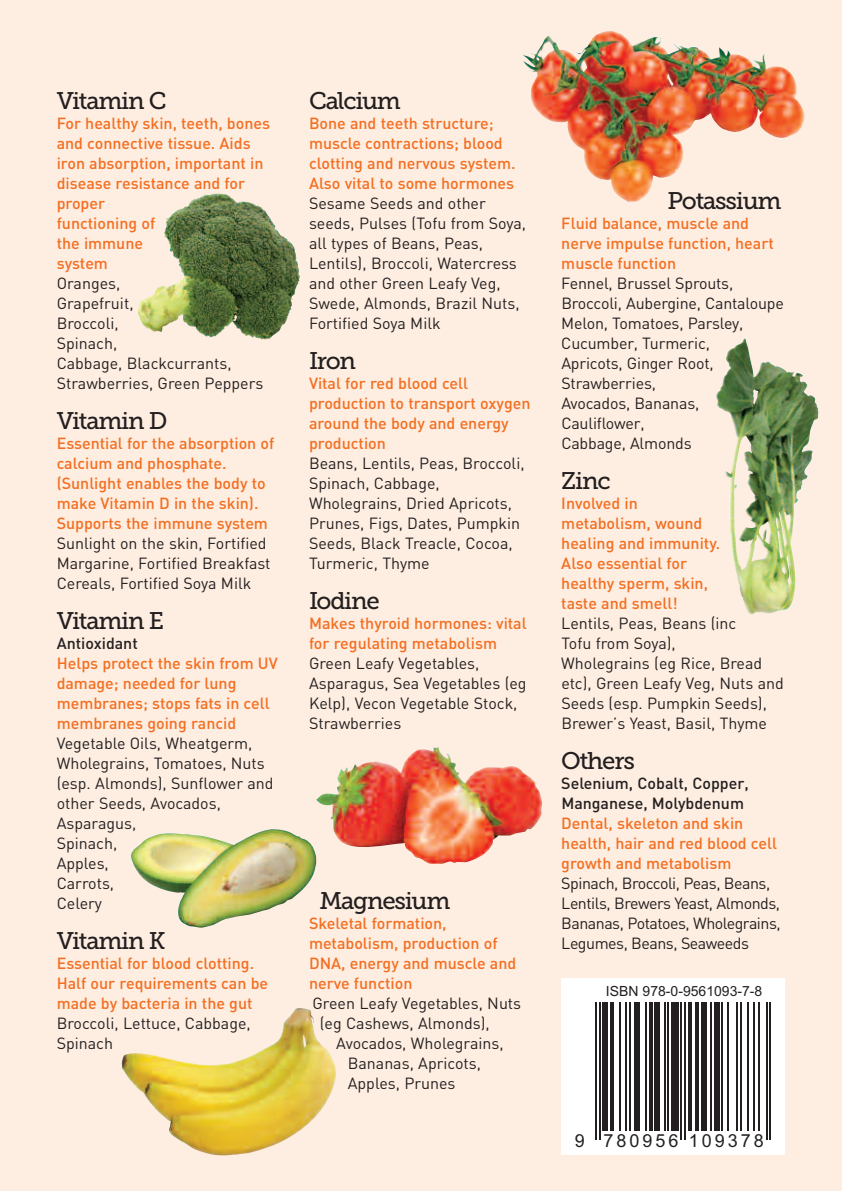
<style>
.page{position:relative;width:842px;height:1191px;background:#feeee1}
.page>*{position:absolute;margin:0;border:0;box-sizing:border-box;transform-origin:0 0}
.t1{font:24px "Museo Slab 500";letter-spacing:-.05em;color:#231f20}
.t2{font:18px "Arial";letter-spacing:.165em;color:#231f20}
.t3{font:16px/20px "DIN";color:#231f20}
.t4{font:500 16px/20px "DIN";color:#f36e21}
.t5{font:16px/20px "DIN";letter-spacing:-.03em;color:#231f20}
.t6{font:500 16px/20px "DIN";color:#231f20}
.t7{font:14px "Arial";color:#231f20}
</style>
<div class="page">
<img style="left:138px;top:193px;width:158px;height:146px">
<img style="left:131px;top:829px;width:185px;height:99px">
<img style="left:316px;top:747px;width:226px;height:117px">
<img style="left:522px;top:31px;width:283px;height:171px">
<img style="left:716px;top:338px;width:102px;height:276px">
<img style="left:121px;top:1008px;width:215px;height:147px">
<div style="left:561px;top:978px;width:224px;height:177px;background:#fff"></div>
<hr style="left:595px;top:1002px;width:2px;height:138px;background:#231f20">
<hr style="left:599px;top:1002px;width:2px;height:138px;background:#231f20">
<div style="left:603px;top:1002px;width:5px;height:129px;background:#231f20"></div>
<hr style="left:610px;top:1002px;width:4px;height:129px;background:#231f20">
<hr style="left:619px;top:1002px;width:2px;height:129px;background:#231f20">
<hr style="left:625px;top:1002px;width:2px;height:129px;background:#231f20">
<hr style="left:629px;top:1002px;width:1px;height:129px;background:#231f20">
<div style="left:634px;top:1002px;width:6px;height:129px;background:#231f20"></div>
<hr style="left:645px;top:1002px;width:2px;height:129px;background:#231f20">
<hr style="left:649px;top:1002px;width:4px;height:129px;background:#231f20">
<div style="left:654px;top:1002px;width:6px;height:129px;background:#231f20"></div>
<hr style="left:664px;top:1002px;width:2px;height:129px;background:#231f20">
<hr style="left:667px;top:1002px;width:2px;height:129px;background:#231f20">
<div style="left:671px;top:1002px;width:8px;height:129px;background:#231f20"></div>
<hr style="left:680px;top:1002px;width:2px;height:138px;background:#231f20">
<hr style="left:684px;top:1002px;width:2px;height:138px;background:#231f20">
<hr style="left:688px;top:1002px;width:4px;height:129px;background:#231f20">
<hr style="left:695px;top:1002px;width:4px;height:129px;background:#231f20">
<div style="left:701px;top:1002px;width:5px;height:129px;background:#231f20"></div>
<hr style="left:710px;top:1002px;width:2px;height:129px;background:#231f20">
<div style="left:714px;top:1002px;width:5px;height:129px;background:#231f20"></div>
<hr style="left:721px;top:1002px;width:2px;height:129px;background:#231f20">
<hr style="left:727px;top:1002px;width:2px;height:129px;background:#231f20">
<hr style="left:736px;top:1002px;width:2px;height:129px;background:#231f20">
<hr style="left:740px;top:1002px;width:2px;height:129px;background:#231f20">
<hr style="left:747px;top:1002px;width:2px;height:129px;background:#231f20">
<hr style="left:753px;top:1002px;width:2px;height:129px;background:#231f20">
<hr style="left:758px;top:1002px;width:2px;height:129px;background:#231f20">
<hr style="left:766px;top:1002px;width:2px;height:138px;background:#231f20">
<hr style="left:769px;top:1002px;width:2px;height:138px;background:#231f20">
<h1 class="t1" style="left:57px;top:92px;width:112px">Vitamin C</h1>
<p class="t4" style="left:57px;top:114px;width:215px">For healthy skin, teeth, bones and connective tissue. Aids iron absorption, important in disease resistance and for proper<br>functioning of<br>the immune<br>system</p>
<p class="t3" style="left:57px;top:274px;width:208px">Oranges,<br>Grapefruit,<br>Broccoli,<br>Spinach,<br>Cabbage, Blackcurrants,<br>Strawberries, Green Peppers</p>
<h1 class="t1" style="left:57px;top:412px;width:112px">Vitamin D</h1>
<p class="t4" style="left:57px;top:434px;width:219px">Essential for the absorption of calcium and phosphate. (Sunlight enables the body to make Vitamin D in the skin).<br>Supports the immune system</p>
<p class="t3" style="left:57px;top:534px;width:215px">Sunlight on the skin, Fortified<br>Margarine, Fortified Breakfast<br>Cereals, Fortified Soya Milk</p>
<h1 class="t1" style="left:57px;top:612px;width:109px">Vitamin E</h1>
<p class="t6" style="left:57px;top:634px;width:83px">Antioxidant</p>
<p class="t4" style="left:57px;top:654px;width:223px">Helps protect the skin from UV damage; needed for lung membranes; stops fats in cell membranes going rancid</p>
<p class="t3" style="left:57px;top:734px;width:218px">Vegetable Oils, Wheatgerm,<br>Wholegrains, Tomatoes, Nuts (esp. Almonds), Sunflower and other Seeds, Avocados,<br>Asparagus,<br>Spinach,<br>Apples,<br>Carrots,<br>Celery</p>
<h1 class="t1" style="left:57px;top:932px;width:110px">Vitamin K</h1>
<p class="t4" style="left:57px;top:954px;width:213px">Essential for blood clotting.<br>Half our requirements can be made by bacteria in the gut</p>
<p class="t3" style="left:57px;top:1014px;width:196px">Broccoli, Lettuce, Cabbage,<br>Spinach</p>
<h1 class="t1" style="left:309px;top:92px;width:93px">Calcium</h1>
<p class="t4" style="left:309px;top:114px;width:208px">Bone and teeth structure; muscle contractions; blood clotting and nervous system.<br>Also vital to some hormones</p>
<p class="t3" style="left:309px;top:194px;width:219px">Sesame Seeds and other seeds, Pulses (Tofu from Soya, all types of Beans, Peas,<br>Lentils), Broccoli, Watercress and other Green Leafy Veg,<br>Swede, Almonds, Brazil Nuts,<br>Fortified Soya Milk</p>
<h1 class="t1" style="left:309px;top:352px;width:48px">Iron</h1>
<p class="t4" style="left:309px;top:374px;width:223px">Vital for red blood cell production to transport oxygen around the body and energy production</p>
<p class="t3" style="left:309px;top:454px;width:217px">Beans, Lentils, Peas, Broccoli,<br>Spinach, Cabbage,<br>Wholegrains, Dried Apricots,<br>Prunes, Figs, Dates, Pumpkin<br>Seeds, Black Treacle, Cocoa,<br>Turmeric, Thyme</p>
<h1 class="t1" style="left:309px;top:592px;width:72px">Iodine</h1>
<p class="t4" style="left:309px;top:614px;width:219px">Makes thyroid hormones: vital for regulating metabolism</p>
<p class="t3" style="left:309px;top:654px;width:219px">Green Leafy Vegetables,<br>Asparagus, Sea Vegetables (eg<br>Kelp), Vecon Vegetable Stock,<br>Strawberries</p>
<h1 class="t1" style="left:319px;top:892px;width:133px">Magnesium</h1>
<p class="t4" style="left:309px;top:914px;width:209px">Skeletal formation, metabolism, production of<br>DNA, energy and muscle and nerve function</p>
<p class="t3" style="left:320px;top:994px;width:203px;text-indent:-7px">Green Leafy Vegetables, Nuts (eg Cashews, Almonds),</p>
<p class="t3" style="left:348px;top:1034px;width:157px;text-indent:-12px">Avocados, Wholegrains,<br>Bananas, Apricots,<br>Apples, Prunes</p>
<h1 class="t1" style="left:668px;top:192px;width:115px">Potassium</h1>
<p class="t4" style="left:561px;top:214px;width:214px">Fluid balance, muscle and nerve impulse function, heart muscle function</p>
<p class="t3" style="left:561px;top:274px;width:224px">Fennel, Brussel Sprouts,<br>Broccoli, Aubergine, Cantaloupe<br>Melon, Tomatoes, Parsley,<br>Cucumber, Turmeric,<br>Apricots, Ginger Root,<br>Strawberries,<br>Avocados, Bananas,<br>Cauliflower,<br>Cabbage, Almonds</p>
<h1 class="t1" style="left:561px;top:472px;width:51px">Zinc</h1>
<p class="t4" style="left:561px;top:494px;width:160px">Involved in metabolism, wound healing and immunity.<br>Also essential for healthy sperm, skin, taste and smell!</p>
<p class="t3" style="left:561px;top:614px;width:224px">Lentils, Peas, Beans (inc<br>Tofu from Soya),<br>Wholegrains (eg Rice, Bread etc), Green Leafy Veg, Nuts and<br>Seeds (esp. Pumpkin Seeds),<br>Brewer’s Yeast, Basil, Thyme</p>
<h1 class="t1" style="left:561px;top:752px;width:75px">Others</h1>
<p class="t6" style="left:561px;top:774px;width:189px">Selenium, Cobalt, Copper,<br>Manganese, Molybdenum</p>
<p class="t4" style="left:561px;top:814px;width:217px">Dental, skeleton and skin health, hair and red blood cell growth and metabolism</p>
<p class="t5" style="left:561px;top:874px;width:221px">Spinach, Broccoli, Peas, Beans,<br>Lentils, Brewers Yeast, Almonds,<br>Bananas, Potatoes, Wholegrains,<br>Legumes, Beans, Seaweeds</p>
<p class="t7" style="left:606px;top:981px;width:158px">ISBN 978-0-9561093-7-8</p>
<p class="t2" style="left:575px;top:1128px;width:190px">9 780956 109378</p>
</div>
